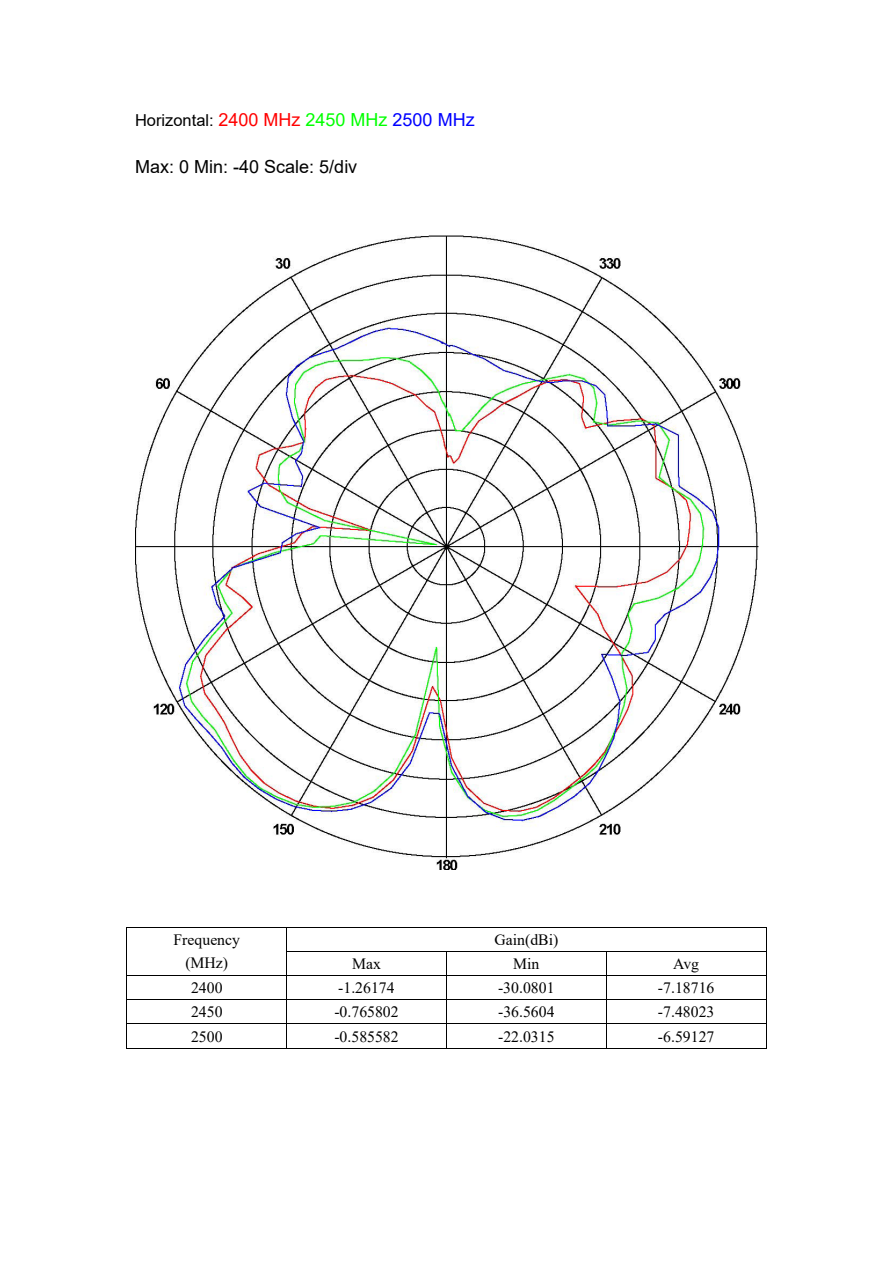
<style>
.page{position:relative;width:893px;height:1263px;background:#fff}
.page>*{position:absolute;margin:0;border:0;box-sizing:border-box;transform-origin:0 0}
.t1{font:18px "Arial";color:#000}
.t2{font:16.5px "Arial";color:#000}
.t3{font:15.75px "Times New Roman";color:#000}
.s1{font-size:18px;color:#f00}
.s2{font-size:18px;color:#0f0}
.s3{font-size:18px;color:#00f}
</style>
<div class="page">
<img style="left:135px;top:236px;width:623px;height:633px">
<hr style="left:127px;top:927px;width:639px;height:1px;background:#000">
<hr style="left:286px;top:951px;width:321px;height:1px;background:#000">
<hr style="left:607px;top:951px;width:159px;height:1px;background:#000">
<hr style="left:127px;top:975px;width:480px;height:1px;background:#000">
<hr style="left:607px;top:975px;width:159px;height:1px;background:#000">
<hr style="left:127px;top:999px;width:480px;height:1px;background:#000">
<hr style="left:607px;top:999px;width:159px;height:1px;background:#000">
<hr style="left:127px;top:1024px;width:480px;height:1px;background:#000">
<hr style="left:607px;top:1024px;width:159px;height:1px;background:#000">
<hr style="left:127px;top:1048px;width:159px;height:1px;background:#000">
<svg style="left:286px;top:928px;width:1px;height:120px"></svg>
<hr style="left:287px;top:1048px;width:159px;height:1px;background:#000">
<svg style="left:446px;top:952px;width:1px;height:96px"></svg>
<hr style="left:447px;top:1048px;width:159px;height:1px;background:#000">
<svg style="left:606px;top:952px;width:1px;height:96px"></svg>
<hr style="left:607px;top:1048px;width:159px;height:1px;background:#000">
<svg style="left:766px;top:927px;width:1px;height:122px"></svg>
<p class="t2" style="left:135px;top:109px;width:341px">Horizontal: <span class="s1">2400 MHz</span> <span class="s2">2450 MHz</span> <span class="s3">2500 MHz</span></p>
<p class="t1" style="left:135px;top:154px;width:224px">Max: 0 Min: -40 Scale: 5/div</p>
<p class="t3" style="left:174px;top:929px;width:68px">Frequency</p>
<p class="t3" style="left:494px;top:929px;width:65px">Gain(dBi)</p>
<p class="t3" style="left:185px;top:952px;width:44px">(MHz)</p>
<p class="t3" style="left:352px;top:953px;width:30px">Max</p>
<p class="t3" style="left:513px;top:953px;width:28px">Min</p>
<p class="t3" style="left:673px;top:953px;width:27px">Avg</p>
<p class="t3" style="left:191px;top:977px;width:33px">2400</p>
<p class="t3" style="left:338px;top:977px;width:58px">-1.26174</p>
<p class="t3" style="left:498px;top:977px;width:58px">-30.0801</p>
<p class="t3" style="left:658px;top:977px;width:58px">-7.18716</p>
<p class="t3" style="left:191px;top:1001px;width:33px">2450</p>
<p class="t3" style="left:334px;top:1001px;width:66px">-0.765802</p>
<p class="t3" style="left:498px;top:1001px;width:58px">-36.5604</p>
<p class="t3" style="left:658px;top:1001px;width:58px">-7.48023</p>
<p class="t3" style="left:191px;top:1025px;width:33px">2500</p>
<p class="t3" style="left:334px;top:1025px;width:66px">-0.585582</p>
<p class="t3" style="left:498px;top:1025px;width:58px">-22.0315</p>
<p class="t3" style="left:658px;top:1025px;width:58px">-6.59127</p>
</div>
